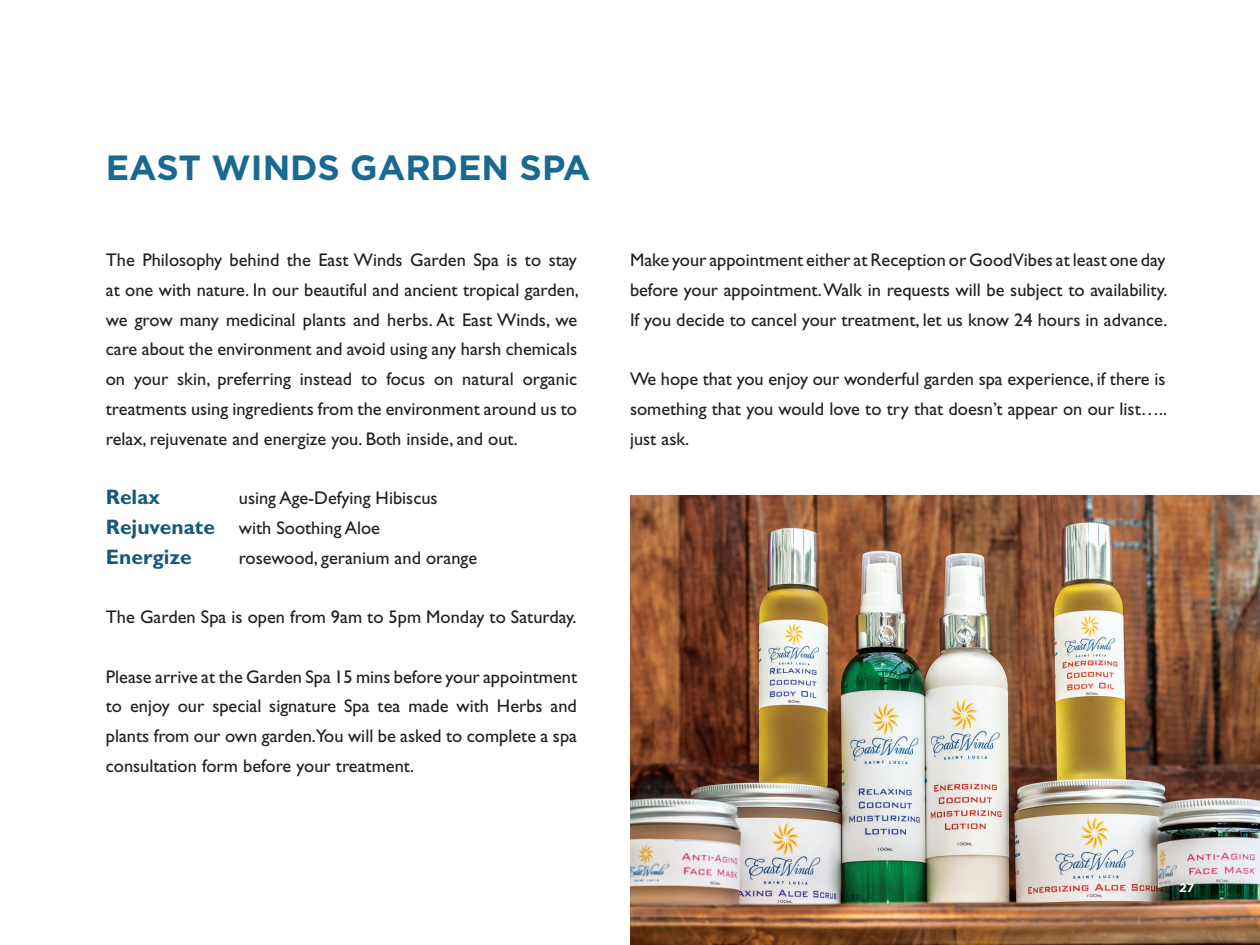
<style>
.page{position:relative;width:1260px;height:945px;background:#fff}
.page>*{position:absolute;margin:0;border:0;box-sizing:border-box;transform-origin:0 0}
.t1{font:700 35px "Gotham";color:#1a6a90}
.t2{font:700 21px "Gill Sans";color:#155a7c}
.t3{font:18.38px/29.8px "Gill Sans";color:#231f20;text-align:justify}
.t4{font:700 12.25px "Gotham";color:#fff}
.s1{font-weight:700;font-size:21px;color:#155a7c}
</style>
<div class="page">
<img style="left:630px;top:495px;width:630px;height:450px">
<p class="t1" style="left:106px;top:148px;width:486px">EAST WINDS GARDEN SPA</p>
<p class="t3" style="left:106px;top:245px;width:475px">The Philosophy behind the East Winds Garden Spa is to stay at one with nature. In our beautiful and ancient tropical garden, we grow many medicinal plants and herbs. At East Winds, we care about the environment and avoid using any harsh chemicals on your skin, preferring instead to focus on natural organic treatments using ingredients from the environment around us to relax, rejuvenate and energize you. Both inside, and out.</p>
<p class="t2" style="left:106px;top:485px;width:56px">Relax</p>
<p class="t3" style="left:239px;top:483px;width:200px">using Age-Defying Hibiscus</p>
<p class="t3" style="left:106px;top:513px;width:276px"><span class="s1">Rejuvenate</span> with Soothing Aloe</p>
<p class="t2" style="left:106px;top:544px;width:87px">Energize</p>
<p class="t3" style="left:239px;top:543px;width:240px">rosewood, geranium and orange</p>
<p class="t3" style="left:106px;top:602px;width:472px">The Garden Spa is open from 9am to 5pm Monday to Saturday.</p>
<p class="t3" style="left:106px;top:662px;width:473px">Please arrive at the Garden Spa 15 mins before your appointment to enjoy our special signature Spa tea made with Herbs and plants from our own garden.You will be asked to complete a spa consultation form before your treatment.</p>
<p class="t3" style="left:630px;top:245px;width:539px">Make your appointment either at Reception or Good Vibes at least one day before your appointment. Walk in requests will be subject to availability.<br>If you decide to cancel your treatment, let us know 24 hours in advance.</p>
<p class="t3" style="left:630px;top:364px;width:539px">We hope that you enjoy our wonderful garden spa experience, if there is something that you would love to try that doesn’t appear on our list….. just ask.</p>
<p class="t4" style="left:1179px;top:881px;width:17px">27</p>
</div>
